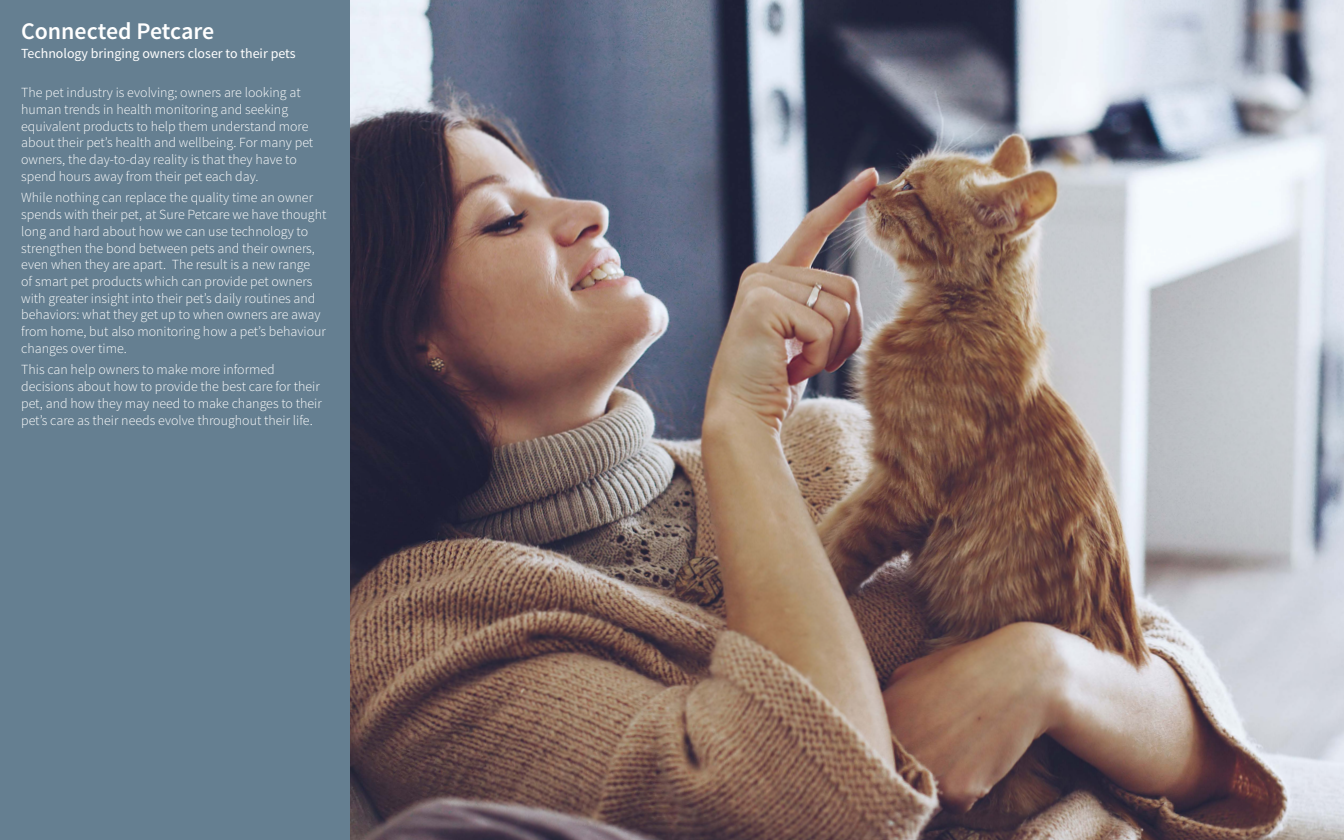
<style>
.page{position:relative;width:1344px;height:840px;background:#fff}
.page>*{position:absolute;margin:0;border:0;box-sizing:border-box;transform-origin:0 0}
.t1{font:600 23.87px "Source Sans Pro";color:#fff}
.t2{font:300 13.93px/16.7px "Source Sans Pro";color:#fff}
.t3{font:13.93px "Source Sans Pro";color:#fff}
</style>
<div class="page">
<img style="left:350px;top:0;width:994px;height:839px">
<div style="left:0;top:0;width:350px;height:840px;background:#657f91"></div>
<h1 class="t1" style="left:21px;top:16px;width:195px">Connected Petcare</h1>
<p class="t3" style="left:21px;top:45px;width:276px">Technology bringing owners closer to their pets</p>
<p class="t2" style="left:21px;top:84px;width:294px">The pet industry is evolving; owners are looking at human trends in health monitoring and seeking equivalent products to help them understand more about their pet’s health and wellbeing. For many pet owners, the day-to-day reality is that they have to spend hours away from their pet each day.</p>
<p class="t2" style="left:21px;top:190px;width:307px">While nothing can replace the quality time an owner spends with their pet, at Sure Petcare we have thought long and hard about how we can use technology to strengthen the bond between pets and their owners, even when they are apart. The result is a new range<br>of smart pet products which can provide pet owners with greater insight into their pet’s daily routines and behaviors: what they get up to when owners are away from home, but also monitoring how a pet’s behaviour changes over time.</p>
<p class="t2" style="left:21px;top:362px;width:302px">This can help owners to make more informed decisions about how to provide the best care for their pet, and how they may need to make changes to their pet’s care as their needs evolve throughout their life.</p>
</div>
